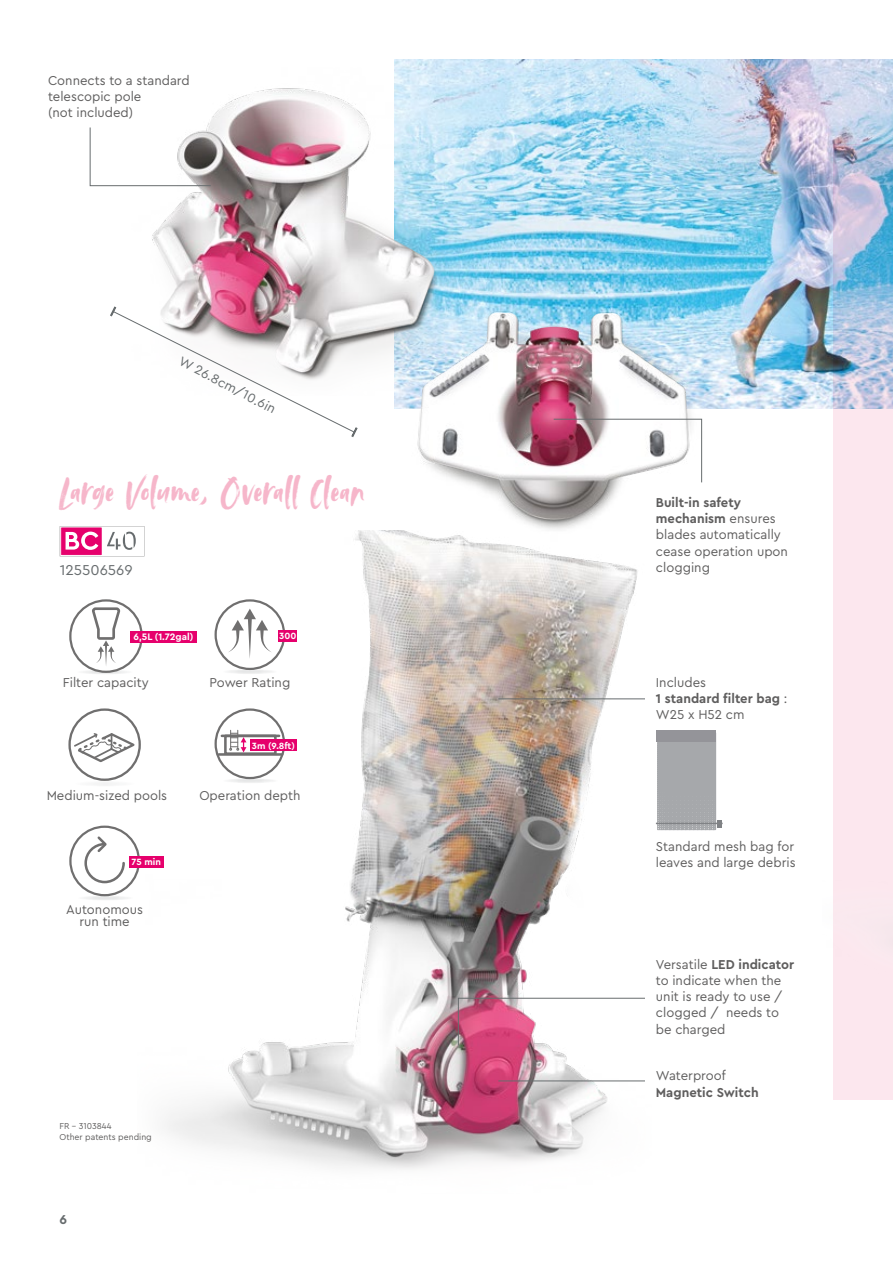
<style>
.page{position:relative;width:893px;height:1263px;background:#fff}
.page>*{position:absolute;margin:0;border:0;box-sizing:border-box;transform-origin:0 0}
.t1{font:39px "Avallon";letter-spacing:.01em;color:#f6b6ca}
.t2{font:15px "Cera PRO";color:#676c6e}
.t3{font:13.5px/16.2px "Cera PRO";color:#5f5e5e}
.t4{font:13.5px "Cera PRO";color:#676c6e}
.t5{font:700 13.5px "Cera PRO";color:#5f5e5e}
.t6{font:700 13.5px "Cera PRO";color:#676c6e}
.t7{font:700 9.75px "Cera PRO";color:#fff}
.t8{font:700 9.45px "Cera PRO";color:#fff}
.t9{font:9px/10.8px "Cera PRO";color:#5f5e5e}
.s1{font-weight:700}
</style>
<div class="page">
<div style="left:833px;top:144px;width:60px;height:956px;background:#fce7ee"></div>
<img style="left:138px;top:530px;width:507px;height:639px">
<img style="left:394px;top:60px;width:499px;height:348px">
<img style="left:394px;top:303px;width:319px;height:241px">
<img style="left:131px;top:67px;width:330px;height:328px">
<div style="left:832px;top:0;width:61px;height:62px;background:#fff"></div>
<svg style="left:76px;top:669px;width:57px;height:5px"></svg>
<div style="left:70px;top:600px;width:72px;height:72px;background:#fff;border-radius:50%"></div>
<div style="left:69px;top:599px;width:74px;height:74px;border:2px solid #706f6f;border-radius:50%"></div>
<div style="left:130px;top:631px;width:67px;height:12px;background:#e6006c"></div>
<svg style="left:91px;top:599px;width:30px;height:67px"></svg>
<svg style="left:222px;top:778px;width:57px;height:5px"></svg>
<div style="left:216px;top:709px;width:68px;height:69px;background:#fff;border-radius:50%"></div>
<div style="left:215px;top:708px;width:70px;height:71px;border:2px solid #706f6f;border-radius:50%"></div>
<div style="left:224px;top:734px;width:53px;height:21px;border:3px solid #706f6f"></div>
<hr style="left:222px;top:734px;width:57px;height:3px;background:#706f6f">
<hr style="left:219px;top:753px;width:63px;height:3px;background:#706f6f">
<div style="left:250px;top:739px;width:46px;height:11px;background:#e6006c"></div>
<svg style="left:229px;top:730px;width:17px;height:22px"></svg>
<div style="left:73px;top:781px;width:63px;height:5px;background:#f7f8f8;border-radius:50%"></div>
<div style="left:68px;top:708px;width:73px;height:73px;border:2px solid #706f6f;border-radius:50%"></div>
<svg style="left:72px;top:732px;width:67px;height:32px"></svg>
<svg style="left:77px;top:895px;width:57px;height:5px"></svg>
<svg style="left:70px;top:827px;width:69px;height:68px"></svg>
<div style="left:69px;top:825px;width:71px;height:71px;border:2px solid #706f6f;border-radius:50%"></div>
<svg style="left:83px;top:834px;width:43px;height:50px"></svg>
<div style="left:129px;top:856px;width:35px;height:12px;background:#e6006c"></div>
<svg style="left:222px;top:669px;width:56px;height:5px"></svg>
<svg style="left:216px;top:600px;width:68px;height:69px"></svg>
<div style="left:215px;top:599px;width:70px;height:71px;border:2px solid #706f6f;border-radius:50%"></div>
<div style="left:278px;top:630px;width:19px;height:11px;background:#e6006c"></div>
<svg style="left:228px;top:609px;width:44px;height:50px"></svg>
<hr style="left:658px;top:743px;width:57px;height:1px;background:#a6a8ab">
<hr style="left:658px;top:747px;width:57px;height:1px;background:#a6a8ab">
<hr style="left:658px;top:751px;width:57px;height:1px;background:#a6a8ab">
<hr style="left:658px;top:755px;width:57px;height:1px;background:#a6a8ab">
<hr style="left:658px;top:759px;width:57px;height:1px;background:#a6a8ab">
<hr style="left:658px;top:763px;width:57px;height:1px;background:#a6a8ab">
<hr style="left:658px;top:767px;width:57px;height:1px;background:#a6a8ab">
<hr style="left:658px;top:771px;width:57px;height:1px;background:#a6a8ab">
<hr style="left:658px;top:775px;width:57px;height:1px;background:#a6a8ab">
<hr style="left:658px;top:779px;width:57px;height:1px;background:#a6a8ab">
<hr style="left:658px;top:783px;width:57px;height:1px;background:#a6a8ab">
<hr style="left:658px;top:787px;width:57px;height:1px;background:#a6a8ab">
<hr style="left:658px;top:791px;width:57px;height:1px;background:#a6a8ab">
<hr style="left:658px;top:795px;width:57px;height:1px;background:#a6a8ab">
<hr style="left:658px;top:799px;width:57px;height:1px;background:#a6a8ab">
<hr style="left:658px;top:803px;width:57px;height:1px;background:#a6a8ab">
<hr style="left:658px;top:807px;width:57px;height:1px;background:#a6a8ab">
<hr style="left:658px;top:811px;width:57px;height:1px;background:#a6a8ab">
<hr style="left:658px;top:815px;width:57px;height:1px;background:#a6a8ab">
<hr style="left:658px;top:819px;width:57px;height:1px;background:#a6a8ab">
<hr style="left:658px;top:827px;width:57px;height:1px;background:#a6a8ab">
<hr style="left:715px;top:733px;width:1px;height:97px;background:#a6a8ab">
<hr style="left:711px;top:733px;width:1px;height:97px;background:#a6a8ab">
<hr style="left:707px;top:733px;width:1px;height:97px;background:#a6a8ab">
<hr style="left:703px;top:733px;width:1px;height:97px;background:#a6a8ab">
<hr style="left:699px;top:733px;width:1px;height:97px;background:#a6a8ab">
<hr style="left:695px;top:733px;width:1px;height:97px;background:#a6a8ab">
<hr style="left:691px;top:733px;width:1px;height:97px;background:#a6a8ab">
<hr style="left:687px;top:733px;width:1px;height:97px;background:#a6a8ab">
<hr style="left:683px;top:733px;width:1px;height:97px;background:#a6a8ab">
<hr style="left:679px;top:733px;width:1px;height:97px;background:#a6a8ab">
<hr style="left:675px;top:733px;width:1px;height:97px;background:#a6a8ab">
<hr style="left:671px;top:733px;width:1px;height:97px;background:#a6a8ab">
<hr style="left:667px;top:733px;width:1px;height:97px;background:#a6a8ab">
<hr style="left:663px;top:733px;width:1px;height:97px;background:#a6a8ab">
<hr style="left:659px;top:733px;width:1px;height:97px;background:#a6a8ab">
<hr style="left:658px;top:745px;width:58px;height:1px;background:#a6a8ab">
<hr style="left:658px;top:749px;width:58px;height:1px;background:#a6a8ab">
<hr style="left:658px;top:753px;width:58px;height:1px;background:#a6a8ab">
<hr style="left:658px;top:757px;width:58px;height:1px;background:#a6a8ab">
<hr style="left:658px;top:761px;width:58px;height:1px;background:#a6a8ab">
<hr style="left:658px;top:765px;width:58px;height:1px;background:#a6a8ab">
<hr style="left:658px;top:769px;width:58px;height:1px;background:#a6a8ab">
<hr style="left:658px;top:773px;width:58px;height:1px;background:#a6a8ab">
<hr style="left:658px;top:777px;width:58px;height:1px;background:#a6a8ab">
<hr style="left:658px;top:781px;width:58px;height:1px;background:#a6a8ab">
<hr style="left:658px;top:785px;width:58px;height:1px;background:#a6a8ab">
<hr style="left:658px;top:789px;width:58px;height:1px;background:#a6a8ab">
<hr style="left:658px;top:793px;width:58px;height:1px;background:#a6a8ab">
<hr style="left:658px;top:797px;width:58px;height:1px;background:#a6a8ab">
<hr style="left:658px;top:801px;width:58px;height:1px;background:#a6a8ab">
<hr style="left:658px;top:805px;width:58px;height:1px;background:#a6a8ab">
<hr style="left:658px;top:809px;width:58px;height:1px;background:#a6a8ab">
<hr style="left:658px;top:813px;width:58px;height:1px;background:#a6a8ab">
<hr style="left:658px;top:817px;width:58px;height:1px;background:#a6a8ab">
<hr style="left:658px;top:821px;width:58px;height:1px;background:#a6a8ab">
<hr style="left:658px;top:825px;width:58px;height:1px;background:#a6a8ab">
<hr style="left:658px;top:829px;width:57px;height:1px;background:#a6a8ab">
<hr style="left:713px;top:731px;width:1px;height:99px;background:#a6a8ab">
<hr style="left:709px;top:731px;width:1px;height:99px;background:#a6a8ab">
<hr style="left:705px;top:731px;width:1px;height:99px;background:#a6a8ab">
<hr style="left:701px;top:731px;width:1px;height:99px;background:#a6a8ab">
<hr style="left:697px;top:731px;width:1px;height:99px;background:#a6a8ab">
<hr style="left:693px;top:731px;width:1px;height:99px;background:#a6a8ab">
<hr style="left:689px;top:731px;width:1px;height:99px;background:#a6a8ab">
<hr style="left:685px;top:731px;width:1px;height:99px;background:#a6a8ab">
<hr style="left:681px;top:731px;width:1px;height:99px;background:#a6a8ab">
<hr style="left:677px;top:731px;width:1px;height:99px;background:#a6a8ab">
<hr style="left:673px;top:731px;width:1px;height:99px;background:#a6a8ab">
<hr style="left:669px;top:731px;width:1px;height:99px;background:#a6a8ab">
<hr style="left:665px;top:731px;width:1px;height:99px;background:#a6a8ab">
<hr style="left:661px;top:731px;width:1px;height:99px;background:#a6a8ab">
<hr style="left:657px;top:731px;width:1px;height:99px;background:#a6a8ab">
<hr style="left:656px;top:823px;width:67px;height:1px;background:#808285">
<svg style="left:717px;top:820px;width:4px;height:7px"></svg>
<div style="left:657px;top:730px;width:59px;height:12px;background:#949499"></div>
<hr style="left:498px;top:698px;width:147px;height:1px;background:#676c6e">
<svg style="left:553px;top:418px;width:149px;height:65px"></svg>
<svg style="left:89px;top:127px;width:123px;height:59px"></svg>
<svg style="left:458px;top:997px;width:187px;height:49px"></svg>
<hr style="left:498px;top:1080px;width:147px;height:1px;background:#676c6e">
<svg style="left:60px;top:526px;width:84px;height:30px"></svg>
<svg style="left:110px;top:305px;width:249px;height:132px"></svg>
<p class="t3" style="left:48px;top:71px;width:143px">Connects to a standard telescopic pole<br>(not included)</p>
<p class="t4" style="left:184px;top:353px;width:108px;rotate:27deg">W 26.8cm/10.6in</p>
<h1 class="t1" style="left:60px;top:466px;width:306px">Large Volume, Overall Clean</h1>
<p class="t2" style="left:60px;top:560px;width:75px">125506569</p>
<p class="t7" style="left:134px;top:630px;width:61px">6,5L (1.72gal)</p>
<p class="t3" style="left:63px;top:674px;width:87px">Filter capacity</p>
<p class="t8" style="left:279px;top:629px;width:19px">300</p>
<p class="t3" style="left:210px;top:674px;width:82px">Power Rating</p>
<p class="t8" style="left:252px;top:739px;width:45px">3m (9.8ft)</p>
<p class="t3" style="left:47px;top:786px;width:122px">Medium-sized pools</p>
<p class="t3" style="left:199px;top:786px;width:103px">Operation depth</p>
<p class="t8" style="left:132px;top:855px;width:31px">75 min</p>
<p class="t3" style="left:66px;top:903px;width:78px;line-height:12px;text-align:center">Autonomous run time</p>
<p class="t9" style="left:60px;top:1120px;width:94px">FR - 3103844<br>Other patents pending</p>
<p class="t6" style="left:60px;top:1210px;width:9px">6</p>
<p class="t3" style="left:656px;top:494px;width:134px"><span class="s1">Built-in safety mechanism</span> ensures blades automatically cease operation upon clogging</p>
<p class="t3" style="left:656px;top:674px;width:133px">Includes<br><span class="s1">1 standard filter bag</span> :<br>W25 x H52 cm</p>
<p class="t3" style="left:656px;top:837px;width:141px">Standard mesh bag for leaves and large debris</p>
<p class="t3" style="left:656px;top:955px;width:140px">Versatile <span class="s1">LED indicator </span>to indicate when the unit is ready to use / clogged / needs to be charged</p>
<p class="t3" style="left:656px;top:1067px;width:71px">Waterproof</p>
<p class="t5" style="left:656px;top:1083px;width:104px">Magnetic Switch</p>
</div>
